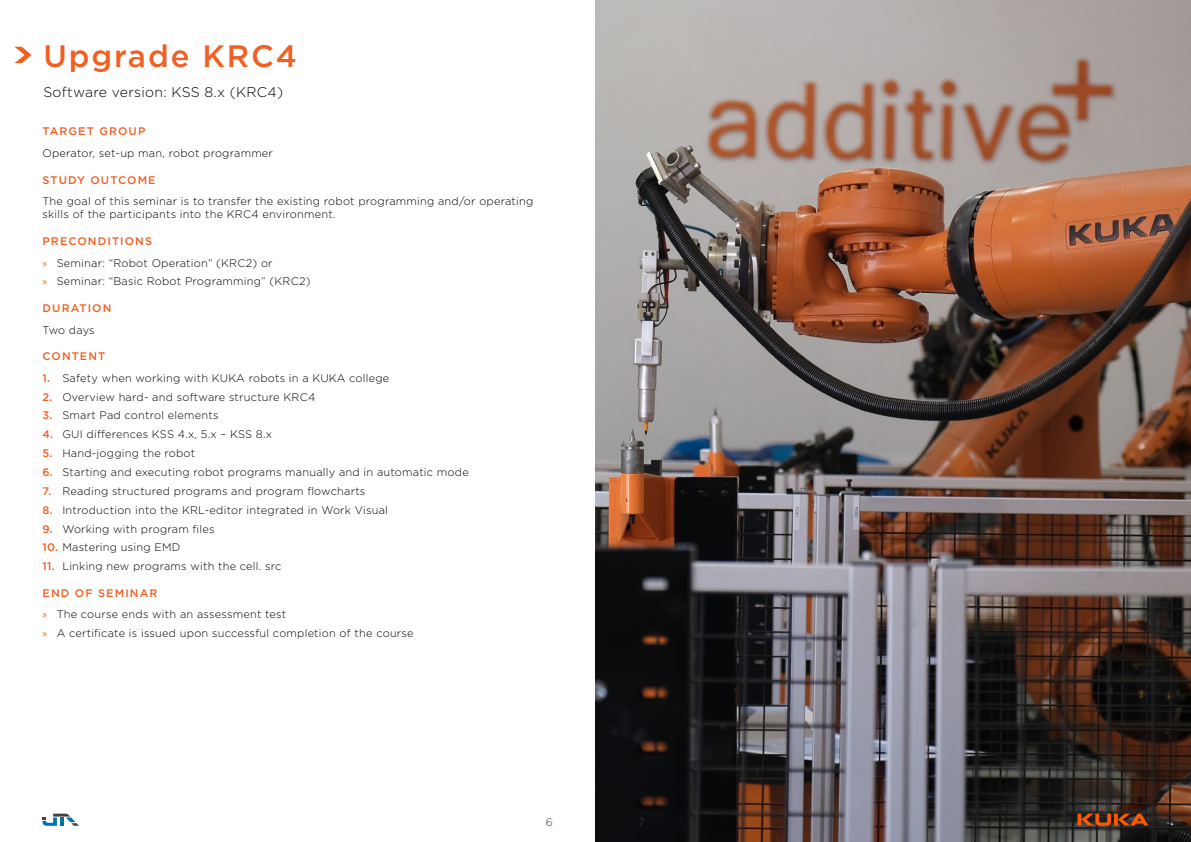
<style>
.page{position:relative;width:1191px;height:842px;background:#fff}
.page>*{position:absolute;margin:0;border:0;box-sizing:border-box;transform-origin:0 0}
.t1{font:500 31px "Gotham";letter-spacing:.06em;color:#f15f22}
.t2{font:300 14px "Gotham";letter-spacing:.02em;color:#000}
.t3{font:300 11px/21.7px "Gotham";letter-spacing:.02em;color:#000}
.t4{font:500 11px "Gotham";letter-spacing:.1em;color:#f15f22}
.t5{font:300 11px "Gotham";color:#424042}
.s1{font-weight:500;color:#f15f22}
.s2{font-family:"Myriad Pro";font-weight:400;color:#f15f22}
</style>
<div class="page">
<svg style="left:14px;top:47px;width:17px;height:16px"></svg>
<img style="left:595px;top:0;width:596px;height:842px">
<svg style="left:42px;top:814px;width:37px;height:12px"></svg>
<svg style="left:1077px;top:814px;width:71px;height:12px"></svg>
<h1 class="t1" style="left:43px;top:36px;width:255px">Upgrade KRC4</h1>
<p class="t2" style="left:43px;top:84px;width:241px">Software version: KSS 8.x (KRC4)</p>
<p class="t4" style="left:43px;top:124px;width:104px">TARGET GROUP</p>
<p class="t3" style="left:43px;top:142px;width:232px">Operator, set-up man, robot programmer</p>
<p class="t4" style="left:43px;top:172px;width:115px">STUDY OUTCOME</p>
<p class="t3" style="left:43px;top:194px;width:492px;line-height:13.2px">The goal of this seminar is to transfer the existing robot programming and/or operating skills of the participants into the KRC4 environment.</p>
<p class="t3" style="left:43px;top:230px;width:232px"><span class="s1">PRECONDITIONS<br></span><span class="s2">»</span> Seminar: “Robot Operation” (KRC2) or</p>
<p class="t3" style="left:43px;top:270px;width:269px"><span class="s2">»</span> Seminar: “Basic Robot Programming” (KRC2)</p>
<p class="t4" style="left:43px;top:301px;width:70px">DURATION</p>
<p class="t3" style="left:43px;top:318px;width:54px">Two days</p>
<p class="t4" style="left:43px;top:349px;width:64px">CONTENT</p>
<p class="t3" style="left:43px;top:367px;width:348px"><span class="s1">1.</span> Safety when working with KUKA robots in a KUKA college</p>
<p class="t3" style="left:43px;top:385px;width:274px"><span class="s1">2.</span> Overview hard- and software structure KRC4</p>
<p class="t3" style="left:43px;top:404px;width:177px"><span class="s1">3.</span> Smart Pad control elements</p>
<p class="t3" style="left:43px;top:423px;width:231px"><span class="s1">4.</span> GUI differences KSS 4.x, 5.x – KSS 8.x</p>
<p class="t3" style="left:43px;top:442px;width:154px"><span class="s1">5.</span> Hand-jogging the robot</p>
<p class="t3" style="left:43px;top:461px;width:428px"><span class="s1">6.</span> Starting and executing robot programs manually and in automatic mode</p>
<p class="t3" style="left:43px;top:480px;width:324px"><span class="s1">7.</span> Reading structured programs and program flowcharts</p>
<p class="t3" style="left:43px;top:499px;width:347px"><span class="s1">8.</span> Introduction into the KRL-editor integrated in Work Visual</p>
<p class="t3" style="left:43px;top:517px;width:174px"><span class="s1">9.</span> Working with program files</p>
<p class="t3" style="left:43px;top:536px;width:139px"><span class="s1">10.</span> Mastering using EMD</p>
<p class="t3" style="left:43px;top:555px;width:240px"><span class="s1">11.</span> Linking new programs with the cell. src</p>
<p class="t3" style="left:43px;top:582px;width:245px"><span class="s1">END OF SEMINAR<br></span><span class="s2">»</span> The course ends with an assessment test</p>
<p class="t3" style="left:43px;top:622px;width:373px"><span class="s2">»</span> A certificate is issued upon successful completion of the course</p>
<p class="t5" style="left:546px;top:815px;width:9px">6</p>
<p class="t5" style="left:638px;top:815px;width:8px">7</p>
</div>
